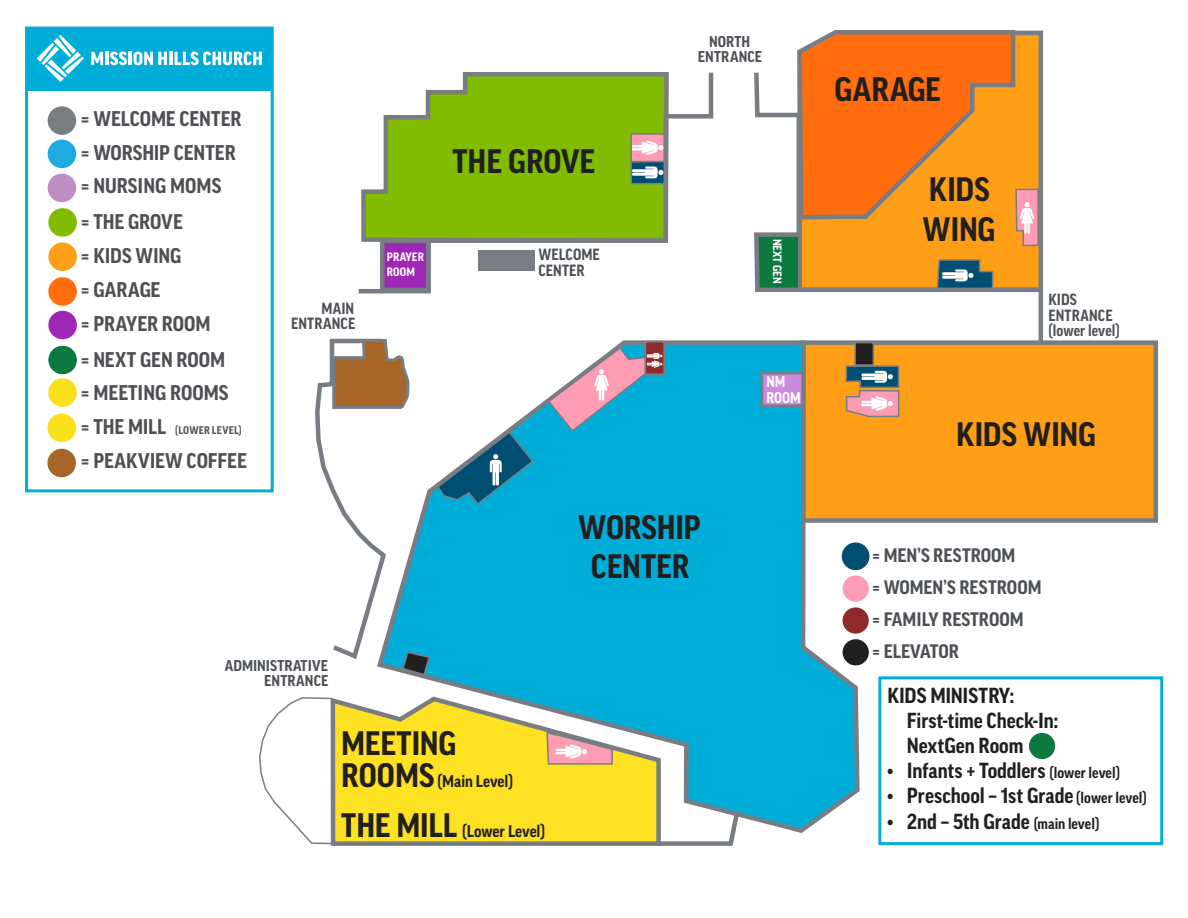
<style>
.page{position:relative;width:1188px;height:918px;background:#fff}
.page>*{position:absolute;margin:0;border:0;box-sizing:border-box;transform-origin:0 0}
.t1{font:700 32.7px/39.3px "Good Pro Narr";letter-spacing:-.005em;color:#221f1f;text-align:center}
.t2{font:700 21px/25.2px "Good Pro Narr";color:#221f1f}
.t3{font:700 20.55px/34.7px "Good Pro Narr";color:#4e5054}
.t4{font:700 18.9px/32.1px "Good Pro Narr";color:#4d5155}
.t5{font:700 16.35px "Good Pro Narr";letter-spacing:-.005em;color:#221f1f}
.t6{font:700 15.6px/15.6px "Good Pro Narr";letter-spacing:.005em;color:#4d5155;scale:.96 1}
.t7{font:700 15.15px/15.1px "Good Pro Narr";letter-spacing:.005em;color:#4d5155;text-align:right}
.t8{font:700 15px/15.8px "Good Pro Narr";color:#fff;scale:.96 1}
.t9{font:700 11.7px/14.1px "Good Pro Narr";letter-spacing:.015em;color:#fff}
.t10{font:700 10.8px "Good Pro Narr";letter-spacing:.02em;color:#4e5054}
.s1{font-size:20.55px}
.s2{font-size:32.7px}
.s3{font-size:15px}
</style>
<div class="page">
<svg style="left:330px;top:699px;width:322px;height:147px;background:#e4cf3a"></svg>
<div style="left:803px;top:343px;width:353px;height:178px;background:#ff9f17"></div>
<div style="left:801px;top:340px;width:357px;height:183px;border:4px solid #787d83"></div>
<svg style="left:374px;top:340px;width:488px;height:495px"></svg>
<div style="left:645px;top:342px;width:19px;height:32px;background:#8f2a2b"></div>
<div style="left:644px;top:341px;width:21px;height:34px;border:2px solid #787d83"></div>
<div style="left:855px;top:343px;width:18px;height:22px;background:#221f1f"></div>
<div style="left:854px;top:342px;width:20px;height:24px;border:1px solid #787d83"></div>
<svg style="left:358px;top:72px;width:356px;height:222px"></svg>
<svg style="left:754px;top:68px;width:290px;height:226px"></svg>
<div style="left:631px;top:134px;width:33px;height:28px;background:#fd9cb2"></div>
<div style="left:630px;top:133px;width:35px;height:29px;border:1px solid #787d83"></div>
<div style="left:842px;top:543px;width:27px;height:27px;background:#004e72;border-radius:50%"></div>
<div style="left:1029px;top:733px;width:26px;height:26px;background:#0c793e;border-radius:50%"></div>
<div style="left:842px;top:542px;width:27px;height:28px;border:1px solid #074d6c;border-radius:50%"></div>
<div style="left:843px;top:575px;width:26px;height:27px;background:#fd9cb2;border-radius:50%"></div>
<div style="left:843px;top:607px;width:26px;height:27px;background:#8f2a2b;border-radius:50%"></div>
<div style="left:843px;top:639px;width:26px;height:26px;background:#221f1f;border-radius:50%"></div>
<svg style="left:259px;top:697px;width:76px;height:148px"></svg>
<hr style="left:1039px;top:290px;width:4px;height:51px;background:#787d83">
<svg style="left:652px;top:808px;width:90px;height:38px"></svg>
<div style="left:478px;top:250px;width:57px;height:21px;background:#787d83"></div>
<svg style="left:315px;top:338px;width:220px;height:339px"></svg>
<svg style="left:547px;top:346px;width:115px;height:87px"></svg>
<svg style="left:630px;top:140px;width:38px;height:45px"></svg>
<svg style="left:936px;top:258px;width:58px;height:34px;background:#5c7878"></svg>
<svg style="left:794px;top:30px;width:246px;height:217px;background:#f48522"></svg>
<svg style="left:845px;top:365px;width:55px;height:53px;background:#ad948e"></svg>
<svg style="left:546px;top:731px;width:68px;height:34px"></svg>
<div style="left:762px;top:373px;width:41px;height:33px;background:#cb8bdb"></div>
<div style="left:761px;top:372px;width:43px;height:35px;border:3px solid #787d83"></div>
<div style="left:25px;top:27px;width:249px;height:465px;border:3px solid #00add8"></div>
<div style="left:26px;top:27px;width:247px;height:64px;background:#00add8"></div>
<svg style="left:37px;top:35px;width:47px;height:47px"></svg>
<svg style="left:91px;top:52px;width:171px;height:13px"></svg>
<div style="left:48px;top:140px;width:28px;height:28px;background:#1eabe2;border-radius:50%"></div>
<div style="left:48px;top:208px;width:29px;height:29px;background:#81bc00;border-radius:50%"></div>
<div style="left:48px;top:242px;width:29px;height:29px;background:#ff9f17;border-radius:50%"></div>
<div style="left:48px;top:277px;width:29px;height:29px;background:#ff6d0e;border-radius:50%"></div>
<div style="left:48px;top:311px;width:29px;height:28px;background:#9e28b5;border-radius:50%"></div>
<div style="left:48px;top:346px;width:29px;height:28px;background:#0c793e;border-radius:50%"></div>
<div style="left:48px;top:378px;width:29px;height:29px;background:#fae01b;border-radius:50%"></div>
<div style="left:47px;top:449px;width:29px;height:28px;background:#a76527;border-radius:50%"></div>
<div style="left:47px;top:414px;width:29px;height:28px;background:#fae01b;border-radius:50%"></div>
<div style="left:48px;top:106px;width:28px;height:29px;background:#787d82;border-radius:50%"></div>
<div style="left:48px;top:174px;width:28px;height:28px;background:#bf8dbf;border-radius:50%"></div>
<div style="left:878px;top:676px;width:285px;height:169px;border:3px solid #00add8"></div>
<p class="t3" style="left:81px;top:102px;width:162px;line-height:33.8px">= WELCOME CENTER = WORSHIP CENTER = NURSING MOMS</p>
<p class="t3" style="left:81px;top:204px;width:146px">= THE GROVE<br>= KIDS WING<br>= GARAGE<br>= PRAYER ROOM<br>= NEXT GEN ROOM</p>
<p class="t3" style="left:81px;top:375px;width:149px">= MEETING ROOMS</p>
<p class="t10" style="left:81px;top:424px;width:162px"><span class="s1">= THE MILL</span> (LOWER LEVEL)</p>
<p class="t3" style="left:81px;top:444px;width:168px">= PEAKVIEW COFFEE</p>
<p class="t6" style="left:291px;top:300px;width:68px;text-align:right">MAIN<br>ENTRANCE</p>
<p class="t7" style="left:225px;top:658px;width:105px">ADMINISTRATIVE<br>ENTRANCE</p>
<h1 class="t1" style="left:452px;top:142px;width:144px">THE GROVE</h1>
<p class="t9" style="left:387px;top:250px;width:39px">PRAYER<br>ROOM</p>
<p class="t6" style="left:538px;top:247px;width:65px">WELCOME<br>CENTER</p>
<p class="t7" style="left:698px;top:34px;width:66px;text-align:center">NORTH<br>ENTRANCE</p>
<p class="t9" style="left:785px;top:239px;width:47px;rotate:90deg">NEXT GEN</p>
<p class="t8" style="left:766px;top:374px;width:37px">NM<br>ROOM</p>
<h1 class="t1" style="left:578px;top:508px;width:124px">WORSHIP<br>CENTER</h1>
<h1 class="t1" style="left:341px;top:723px;width:117px">MEETING</h1>
<p class="t5" style="left:341px;top:772px;width:173px"><span class="s2">ROOMS</span> (Main Level)</p>
<p class="t5" style="left:341px;top:822px;width:206px"><span class="s2">THE MILL</span> (Lower Level)</p>
<h1 class="t1" style="left:835px;top:70px;width:108px">GARAGE</h1>
<h1 class="t1" style="left:923px;top:170px;width:75px;text-align:left">KIDS<br>WING</h1>
<p class="t6" style="left:1048px;top:291px;width:76px">KIDS<br>ENTRANCE (lower level)</p>
<h1 class="t1" style="left:956px;top:414px;width:141px">KIDS WING</h1>
<p class="t4" style="left:872px;top:539px;width:171px">= MEN’S RESTROOM<br>= WOMEN’S RESTROOM = FAMILY RESTROOM<br>= ELEVATOR</p>
<p class="t2" style="left:907px;top:682px;width:153px;text-indent:-19px">KIDS MINISTRY:<br>First-time Check-In:<br>NextGen Room</p>
<p class="t2" style="left:887px;top:758px;width:234px">• Infants + Toddlers <span class="s3">(lower level)</span></p>
<p class="t2" style="left:887px;top:783px;width:261px">• Preschool – 1st Grade <span class="s3">(lower level)</span></p>
<p class="t2" style="left:887px;top:808px;width:213px">• 2nd – 5th Grade <span class="s3">(main level)</span></p>
</div>
